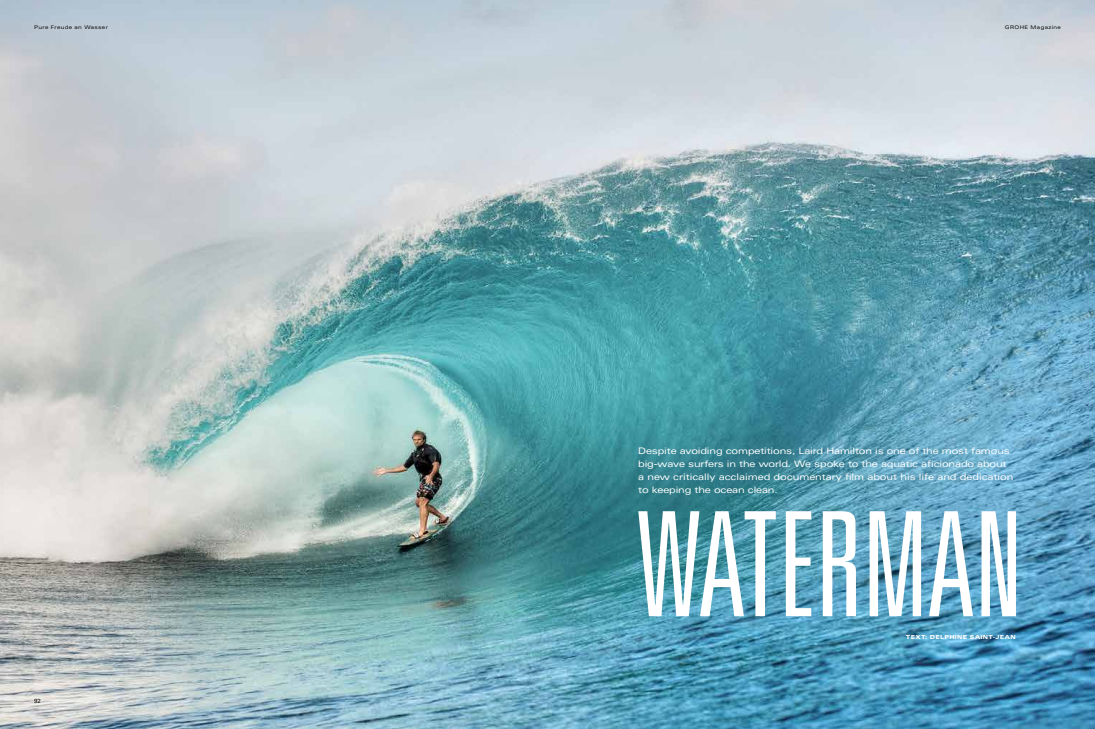
<style>
.page{position:relative;width:1095px;height:729px;background:#fff}
.page>*{position:absolute;margin:0;border:0;box-sizing:border-box;transform-origin:0 0}
.t1{font:300 ultra-condensed 145.4px "Univers LT Std";letter-spacing:-.005em;color:#fff}
.t2{font:expanded 9px/12.9px "Univers LT Std";letter-spacing:-.015em;color:#fff}
.t3{font:6px "Univers LT Std";color:#000}
.t4{font:900 expanded 5.5px "Univers LT Std";letter-spacing:.05em;color:#fff}
.t5{font:expanded 5px "Univers LT Std";letter-spacing:.075em;color:#000}
</style>
<div class="page">
<img style="left:0;top:0;width:1094px;height:729px">
<p class="t5" style="left:34px;top:24px;width:75px">Pure Freude an Wasser</p>
<p class="t5" style="left:1004px;top:24px;width:58px">GROHE Magazine</p>
<p class="t2" style="left:638px;top:444px;width:376px">Despite avoiding competitions, Laird Hamilton is one of the most famous big-wave surfers in the world. We spoke to the aquatic aficionado about a new critically acclaimed documentary film about his life and dedication to keeping the ocean clean.</p>
<h1 class="t1" style="left:636px;top:489px;width:388px">WATERMAN</h1>
<p class="t3" style="left:34px;top:697px;width:8px">92</p>
<p class="t4" style="left:905px;top:633px;width:111px">TEXT: DELPHINE SAINT-JEAN</p>
</div>
